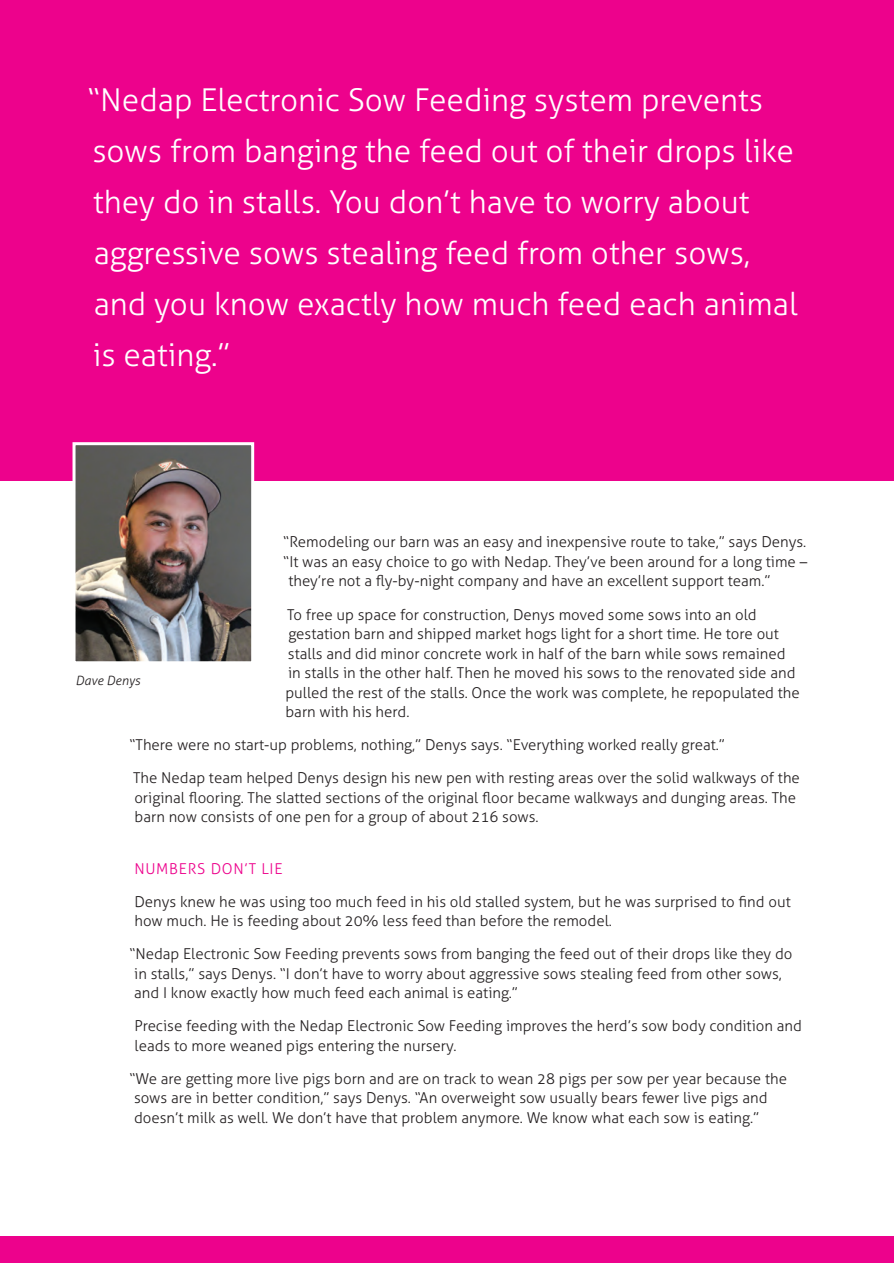
<style>
.page{position:relative;width:894px;height:1263px;background:#fff}
.page>*{position:absolute;margin:0;border:0;box-sizing:border-box;transform-origin:0 0}
.t1{font:300 31.5px/51px "Aller";color:#fff}
.t2{font:300 15px/19.5px "Aller";color:#231f20}
.t3{font:300 15px "Aller";letter-spacing:.05em;color:#ed028c}
.t4{font:italic 300 12.75px "Aller";color:#231f20}
</style>
<div class="page">
<div style="left:0;top:1236px;width:893px;height:27px;background:#ed028c"></div>
<div style="left:0;top:0;width:893px;height:480px;background:#ed028c"></div>
<img style="left:71px;top:442px;width:184px;height:220px">
<p class="t1" style="left:87px;top:74px;width:711px">“Nedap Electronic Sow Feeding system prevents sows from banging the feed out of their drops like they do in stalls. You don’t have to worry about aggressive sows stealing feed from other sows, and you know exactly how much feed each animal is eating.”</p>
<p class="t2" style="left:283px;top:532px;width:524px">“Remodeling our barn was an easy and inexpensive route to take,” says Denys.</p>
<p class="t2" style="left:283px;top:552px;width:525px">“It was an easy choice to go with Nedap. They’ve been around for a long time –</p>
<p class="t2" style="left:288px;top:571px;width:483px">they’re not a fly-by-night company and have an excellent support team.”</p>
<p class="t2" style="left:285px;top:604px;width:515px">To free up space for construction, Denys moved some sows into an old gestation barn and shipped market hogs light for a short time. He tore out stalls and did minor concrete work in half of the barn while sows remained<br>in stalls in the other half. Then he moved his sows to the renovated side and pulled the rest of the stalls. Once the work was complete, he repopulated the barn with his herd.</p>
<p class="t2" style="left:129px;top:728px;width:671px;line-height:33px">“There were no start-up problems, nothing,” Denys says. “Everything worked really great.”<br>The Nedap team helped Denys design his new pen with resting areas over the solid walkways of the</p>
<p class="t2" style="left:134px;top:787px;width:663px">original flooring. The slatted sections of the original floor became walkways and dunging areas. The barn now consists of one pen for a group of about 216 sows.</p>
<p class="t3" style="left:134px;top:859px;width:150px">NUMBERS DON’T LIE</p>
<p class="t2" style="left:134px;top:891px;width:657px">Denys knew he was using too much feed in his old stalled system, but he was surprised to find out how much. He is feeding about 20% less feed than before the remodel.</p>
<p class="t2" style="left:134px;top:944px;width:659px;text-indent:-5px">“Nedap Electronic Sow Feeding prevents sows from banging the feed out of their drops like they do in stalls,” says Denys. “I don’t have to worry about aggressive sows stealing feed from other sows, and I know exactly how much feed each animal is eating.”</p>
<p class="t2" style="left:134px;top:1016px;width:668px">Precise feeding with the Nedap Electronic Sow Feeding improves the herd’s sow body condition and leads to more weaned pigs entering the nursery.</p>
<p class="t2" style="left:134px;top:1068px;width:654px;text-indent:-5px">“We are getting more live pigs born and are on track to wean 28 pigs per sow per year because the sows are in better condition,” says Denys. “An overweight sow usually bears fewer live pigs and doesn’t milk as well. We don’t have that problem anymore. We know what each sow is eating.”</p>
<p class="t4" style="left:75px;top:672px;width:66px">Dave Denys</p>
</div>
